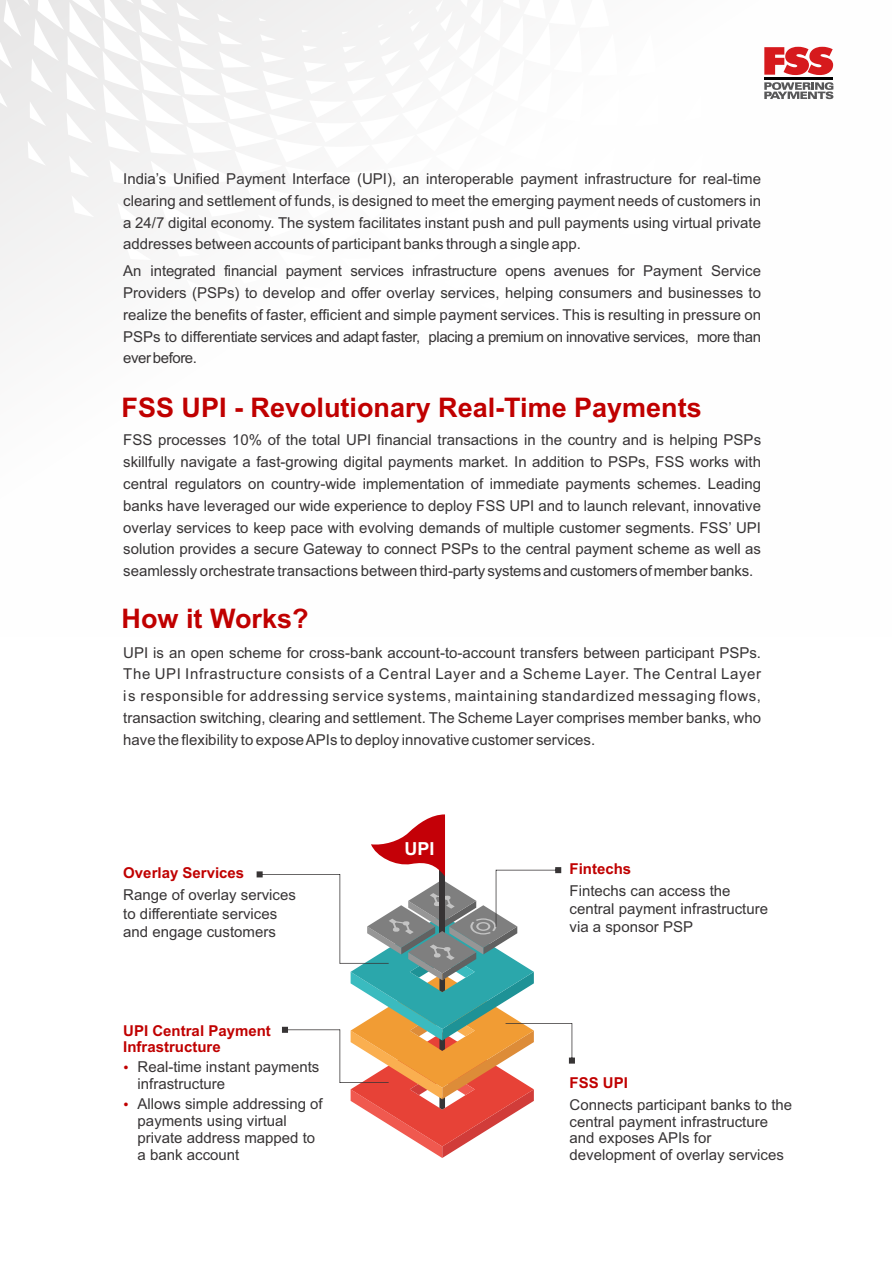
<style>
.page{position:relative;width:893px;height:1263px;background:#fff}
.page>*{position:absolute;margin:0;border:0;box-sizing:border-box;transform-origin:0 0}
.t1{font:700 27px "Arial";color:#c00000}
.t2{font:700 18px "Arial";color:#fff}
.t3{font:15px/21.8px "Arial";color:#373435}
.t4{font:700 15px/16.8px "Arial";color:#c00000}
</style>
<div class="page">
<svg style="left:0;top:0;width:473px;height:311px"></svg>
<svg style="left:764px;top:47px;width:69px;height:28px"></svg>
<hr style="left:764px;top:77px;width:69px;height:3px;background:#000">
<svg style="left:764px;top:82px;width:69px;height:17px"></svg>
<svg style="left:257px;top:814px;width:318px;height:344px"></svg>
<p class="t3" style="left:123px;top:169px;width:639px;text-align:justify">India’s Unified Payment Interface (UPI), an interoperable payment infrastructure for real-time clearing and settlement of funds, is designed to meet the emerging payment needs of customers in a 24/7 digital economy. The system facilitates instant push and pull payments using virtual private addresses between accounts of participant banks through a single app.</p>
<p class="t3" style="left:123px;top:261px;width:639px;text-align:justify">An integrated financial payment services infrastructure opens avenues for Payment Service Providers (PSPs) to develop and offer overlay services, helping consumers and businesses to realize the benefits of faster, efficient and simple payment services. This is resulting in pressure on PSPs to differentiate services and adapt faster, placing a premium on innovative services, more than everbefore.</p>
<h1 class="t1" style="left:122px;top:397px;width:582px">FSS UPI - Revolutionary Real-Time Payments</h1>
<p class="t3" style="left:123px;top:431px;width:639px;text-align:justify">FSS processes 10% of the total UPI financial transactions in the country and is helping PSPs skillfully navigate a fast-growing digital payments market. In addition to PSPs, FSS works with central regulators on country-wide implementation of immediate payments schemes. Leading banks have leveraged our wide experience to deploy FSS UPI and to launch relevant, innovative overlay services to keep pace with evolving demands of multiple customer segments. FSS’ UPI solution provides a secure Gateway to connect PSPs to the central payment scheme as well as seamlessly orchestrate transactions between third-party systemsandcustomersofmemberbanks.</p>
<h1 class="t1" style="left:122px;top:608px;width:189px">How it Works?</h1>
<p class="t3" style="left:123px;top:643px;width:639px;text-align:justify">UPI is an open scheme for cross-bank account-to-account transfers between participant PSPs.<br>The UPI Infrastructure consists of a Central Layer and a Scheme Layer. The Central Layer is responsible for addressing service systems, maintaining standardized messaging flows, transaction switching, clearing and settlement. The Scheme Layer comprises member banks, who have the flexibility to expose APIs to deploy innovative customer services.</p>
<p class="t4" style="left:123px;top:866px;width:122px">Overlay Services</p>
<p class="t3" style="left:123px;top:887px;width:174px;line-height:18.5px">Range of overlay services to differentiate services and engage customers</p>
<p class="t4" style="left:123px;top:1023px;width:149px">UPI Central Payment<br>Infrastructure</p>
<p class="t3" style="left:138px;top:1060px;width:183px;line-height:16.8px">Real-time instant payments infrastructure</p>
<p class="t3" style="left:138px;top:1097px;width:187px;line-height:16.8px">Allows simple addressing of payments using virtual private address mapped to a bank account</p>
<p class="t2" style="left:405px;top:841px;width:32px">UPI</p>
<p class="t4" style="left:570px;top:861px;width:63px">Fintechs</p>
<p class="t3" style="left:570px;top:882px;width:200px;line-height:18.5px">Fintechs can access the central payment infrastructure via a sponsor PSP</p>
<p class="t4" style="left:570px;top:1076px;width:60px">FSS UPI</p>
<p class="t3" style="left:570px;top:1097px;width:224px;line-height:16.8px">Connects participant banks to the central payment infrastructure and exposes APIs for development of overlay services</p>
</div>
